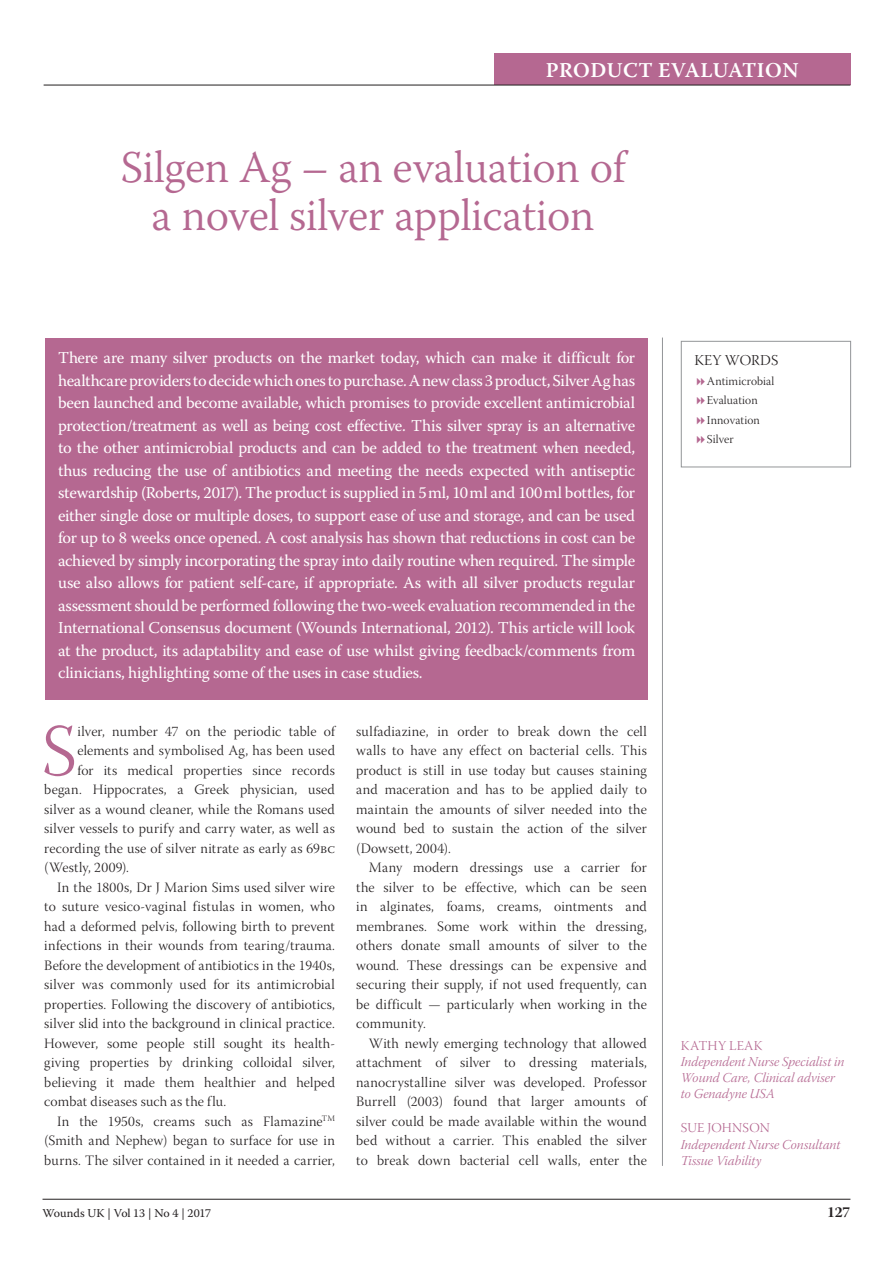
<style>
.page{position:relative;width:893px;height:1263px;background:#fff}
.page>*{position:absolute;margin:0;border:0;box-sizing:border-box;transform-origin:0 0}
.t1{font:73.35px "Warnock Pro Light Subh";color:#b56891}
.t2{font:300 45px/48px "Warnock Pro";letter-spacing:-.01em;color:#b56891;text-align:center}
.t3{font:600 21px "Warnock Pro";letter-spacing:.02em;color:#fff}
.t4{font:16.5px/22.5px "Warnock Pro";letter-spacing:-.015em;color:#fff;text-align:justify}
.t5{font:15px "Warnock Pro Light Subh";letter-spacing:.01em;color:#231f20}
.t6{font:15px "Warnock Pro Bold Subh";color:#231f20}
.t7{font:14.25px/19.5px "Warnock Pro Light Subh";letter-spacing:.015em;color:#231f20;text-align:justify}
.t8{font:13.5px/16.2px "Warnock Pro Light It Subh";color:#b56891}
.t9{font:13.5px "Warnock Pro Light Subh";letter-spacing:.015em;color:#b56891}
.t10{font:12px/19.5px "Warnock Pro Light Subh";letter-spacing:.01em;color:#231f20}
.t11{font:12px "Warnock Pro";letter-spacing:-.005em;color:#231f20}
</style>
<div class="page">
<hr style="left:43px;top:1199px;width:807px;height:1px;background:#231f20">
<div style="left:494px;top:54px;width:356px;height:31px;background:#b56891"></div>
<hr style="left:44px;top:85px;width:806px;height:1px;background:#231f20">
<hr style="left:662px;top:338px;width:1px;height:828px;background:#939598">
<div style="left:45px;top:338px;width:603px;height:362px;background:#b56891"></div>
<div style="left:681px;top:341px;width:170px;height:126px;border:1px solid #939598"></div>
<h3 class="t3" style="left:546px;top:58px;width:254px">PRODUCT EVALUATION</h3>
<h2 class="t2" style="left:121px;top:142px;width:507px">Silgen Ag – an evaluation of a novel silver application</h2>
<p class="t4" style="left:58px;top:346px;width:579px">There are many silver products on the market today, which can make it difficult for healthcare providers to decide which ones to purchase. A new class 3 product, Silver Ag has been launched and become available, which promises to provide excellent antimicrobial protection/treatment as well as being cost effective. This silver spray is an alternative to the other antimicrobial products and can be added to the treatment when needed, thus reducing the use of antibiotics and meeting the needs expected with antiseptic stewardship (Roberts, 2017). The product is supplied in 5ml, 10ml and 100ml bottles, for either single dose or multiple doses, to support ease of use and storage, and can be used for up to 8 weeks once opened. A cost analysis has shown that reductions in cost can be achieved by simply incorporating the spray into daily routine when required. The simple use also allows for patient self-care, if appropriate. As with all silver products regular assessment should be performed following the two-week evaluation recommended in the International Consensus document (Wounds International, 2012). This article will look at the product, its adaptability and ease of use whilst giving feedback/comments from clinicians, highlighting some of the uses in case studies.</p>
<p class="t5" style="left:694px;top:352px;width:85px">KEY WORDS</p>
<p class="t10" style="left:707px;top:373px;width:69px">Antimicrobial<br>Evaluation<br>Innovation<br>Silver</p>
<h1 class="t1" style="left:41px;top:711px;width:37px">S</h1>
<p class="t7" style="left:77px;top:723px;width:259px">ilver, number 47 on the periodic table of</p>
<p class="t7" style="left:77px;top:743px;width:259px">elements and symbolised Ag, has been used</p>
<p class="t7" style="left:77px;top:762px;width:259px">for its medical properties since records</p>
<p class="t7" style="left:44px;top:781px;width:292px">began. Hippocrates, a Greek physician, used</p>
<p class="t7" style="left:44px;top:801px;width:292px">silver as a wound cleaner, while the Romans used</p>
<p class="t7" style="left:44px;top:820px;width:292px">silver vessels to purify and carry water, as well as</p>
<p class="t7" style="left:44px;top:840px;width:292px">recording the use of silver nitrate as early as 69bc</p>
<p class="t7" style="left:44px;top:859px;width:86px">(Westly, 2009).</p>
<p class="t7" style="left:57px;top:879px;width:279px">In the 1800s, Dr J Marion Sims used silver wire</p>
<p class="t7" style="left:44px;top:898px;width:292px">to suture vesico-vaginal fistulas in women, who</p>
<p class="t7" style="left:44px;top:918px;width:292px">had a deformed pelvis, following birth to prevent</p>
<p class="t7" style="left:44px;top:937px;width:292px">infections in their wounds from tearing/trauma.</p>
<p class="t7" style="left:44px;top:957px;width:292px">Before the development of antibiotics in the 1940s,</p>
<p class="t7" style="left:44px;top:976px;width:292px">silver was commonly used for its antimicrobial</p>
<p class="t7" style="left:44px;top:996px;width:292px">properties. Following the discovery of antibiotics,</p>
<p class="t7" style="left:44px;top:1015px;width:292px">silver slid into the background in clinical practice.</p>
<p class="t7" style="left:44px;top:1035px;width:292px">However, some people still sought its health-</p>
<p class="t7" style="left:44px;top:1054px;width:292px">giving properties by drinking colloidal silver,</p>
<p class="t7" style="left:44px;top:1074px;width:292px">believing it made them healthier and helped</p>
<p class="t7" style="left:44px;top:1093px;width:183px">combat diseases such as the flu.</p>
<p class="t7" style="left:57px;top:1113px;width:279px">In the 1950s, creams such as Flamazine<sup>TM</sup></p>
<p class="t7" style="left:44px;top:1133px;width:292px">(Smith and Nephew) began to surface for use in</p>
<p class="t7" style="left:44px;top:1152px;width:292px">burns. The silver contained in it needed a carrier,</p>
<p class="t7" style="left:356px;top:723px;width:292px">sulfadiazine, in order to break down the cell walls to have any effect on bacterial cells. This product is still in use today but causes staining and maceration and has to be applied daily to maintain the amounts of silver needed into the wound bed to sustain the action of the silver (Dowsett, 2004).</p>
<p class="t7" style="left:356px;top:859px;width:292px;text-indent:13px">Many modern dressings use a carrier for the silver to be effective, which can be seen in alginates, foams, creams, ointments and membranes. Some work within the dressing, others donate small amounts of silver to the wound. These dressings can be expensive and securing their supply, if not used frequently, can be difficult — particularly when working in the community.</p>
<p class="t7" style="left:356px;top:1035px;width:292px;text-indent:13px">With newly emerging technology that allowed attachment of silver to dressing materials, nanocrystalline silver was developed. Professor Burrell (2003) found that larger amounts of silver could be made available within the wound bed without a carrier. This enabled the silver to break down bacterial cell walls, enter the</p>
<p class="t9" style="left:681px;top:1038px;width:83px">KATHY LEAK</p>
<p class="t8" style="left:681px;top:1055px;width:165px">Independent Nurse Specialist in<br>Wound Care, Clinical adviser to Genadyne USA</p>
<p class="t9" style="left:681px;top:1121px;width:90px">SUE JOHNSON</p>
<p class="t8" style="left:681px;top:1138px;width:161px">Independent Nurse Consultant<br>Tissue Viability</p>
<p class="t11" style="left:43px;top:1205px;width:170px">Wounds UK | Vol 13 | No 4 | 2017</p>
<p class="t6" style="left:827px;top:1203px;width:25px">127</p>
</div>
